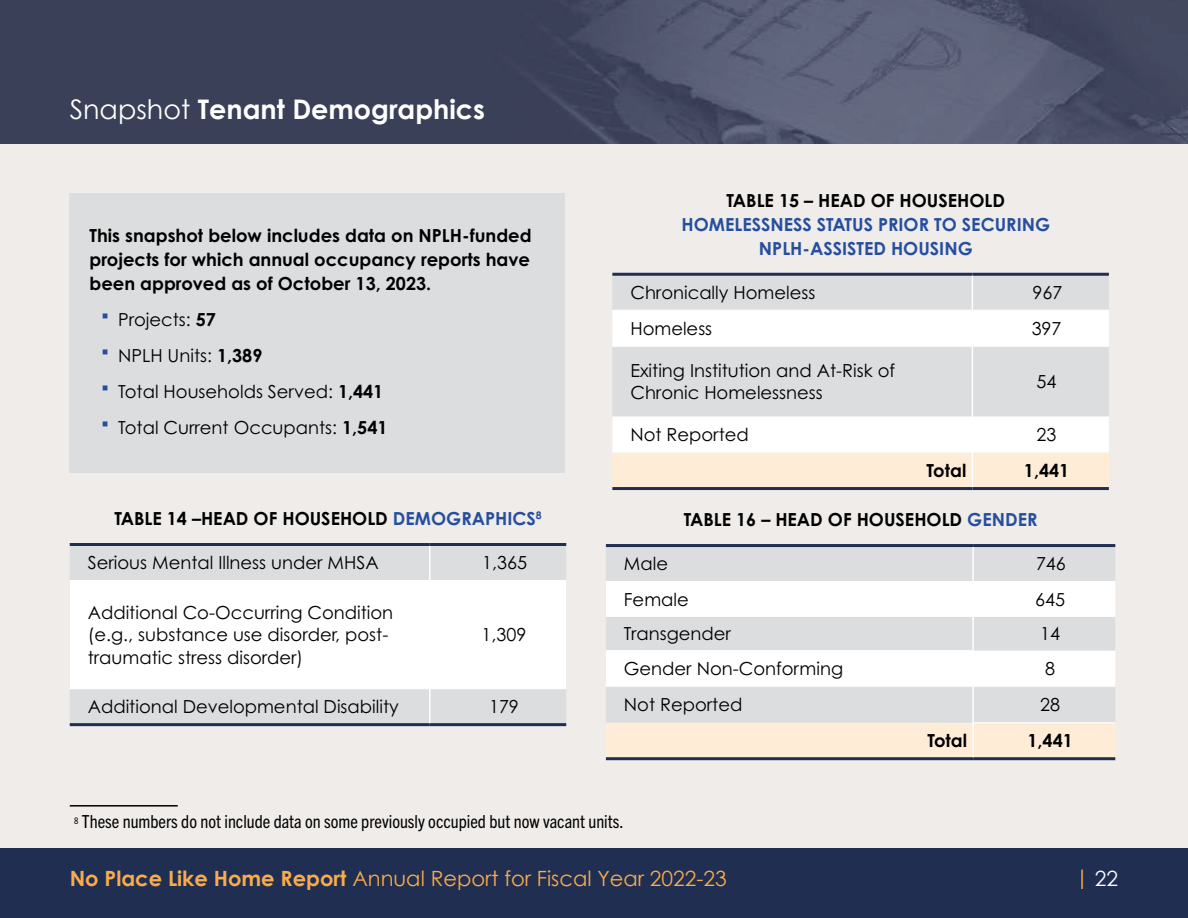
<style>
.page{position:relative;width:1188px;height:918px;background:#fff}
.page>*{position:absolute;margin:0;border:0;box-sizing:border-box;transform-origin:0 0}
.t1{font:700 27px "Century Gothic";color:#fff}
.t2{font:21px "Century Gothic";color:#f8ac4c}
.t3{font:21px "Century Gothic";color:#fff}
.TB-Left{font:18px/22.5px "Century Gothic Pro";color:#000}
.Endnote_2_Condensed{font:700 18px/24px "Century Gothic Pro";color:#000;text-align:justify}
.Endnote_2_Condensed-2{font:700 18px/24px "Century Gothic Pro";color:#264e9e;text-align:center}
.Endnote_2_Condensed-3{font:condensed 18px "Trade Gothic Next LT Pro";color:#000}
.TB-Center{font:18px "Century Gothic Pro";color:#000}
.TB-Right_Bold{font:700 18px "Century Gothic Pro";color:#000}
.TB-Center_Bold{font:700 18px "Century Gothic Pro";color:#000}
.s1{font-weight:400}
.s2{font-weight:700}
.s3{color:#264e9e}
.s4{color:#000}
.s5{color:#f8ac4c}
</style>
<div class="page">
<div style="left:0;top:0;width:1188px;height:848px;background:#efecea"></div>
<img style="left:0;top:0;width:1188px;height:144px">
<div style="left:0;top:848px;width:1188px;height:70px;background:#202e52"></div>
<div style="left:70px;top:546px;width:359px;height:177px;background:#dcddde"></div>
<div style="left:431px;top:546px;width:135px;height:177px;background:#dcddde"></div>
<div style="left:70px;top:580px;width:360px;height:109px;background:#fff"></div>
<div style="left:430px;top:580px;width:136px;height:109px;background:#fff"></div>
<hr style="left:70px;top:543px;width:360px;height:3px;background:#202e52">
<hr style="left:430px;top:543px;width:136px;height:3px;background:#202e52">
<hr style="left:70px;top:723px;width:360px;height:3px;background:#202e52">
<hr style="left:430px;top:723px;width:136px;height:3px;background:#202e52">
<hr style="left:429px;top:546px;width:1px;height:34px;background:#fff">
<hr style="left:429px;top:689px;width:1px;height:34px;background:#fff">
<hr style="left:70px;top:805px;width:108px;height:2px;background:#000">
<div style="left:612px;top:276px;width:359px;height:33px;background:#dcddde"></div>
<svg style="left:612px;top:311px;width:360px;height:142px;background:#edeeee"></svg>
<svg style="left:973px;top:276px;width:136px;height:177px;background:#eaeaeb"></svg>
<div style="left:612px;top:453px;width:360px;height:36px;background:#feecd6"></div>
<div style="left:972px;top:453px;width:137px;height:36px;background:#feecd6"></div>
<hr style="left:612px;top:310px;width:360px;height:1px;background:#fff">
<hr style="left:973px;top:310px;width:136px;height:1px;background:#fff">
<hr style="left:612px;top:346px;width:360px;height:1px;background:#fff">
<hr style="left:973px;top:346px;width:136px;height:1px;background:#fff">
<hr style="left:612px;top:273px;width:360px;height:3px;background:#202e52">
<hr style="left:972px;top:273px;width:137px;height:3px;background:#202e52">
<hr style="left:612px;top:487px;width:360px;height:3px;background:#202e52">
<hr style="left:972px;top:487px;width:137px;height:3px;background:#202e52">
<hr style="left:972px;top:276px;width:1px;height:34px;background:#fff">
<hr style="left:972px;top:310px;width:1px;height:36px;background:#fff">
<hr style="left:972px;top:346px;width:1px;height:71px;background:#fff">
<hr style="left:972px;top:417px;width:1px;height:36px;background:#fff">
<hr style="left:972px;top:453px;width:1px;height:34px;background:#fff">
<svg style="left:606px;top:547px;width:509px;height:176px;background:#eaeaeb"></svg>
<div style="left:606px;top:723px;width:367px;height:36px;background:#feecd6"></div>
<div style="left:973px;top:723px;width:142px;height:36px;background:#feecd6"></div>
<hr style="left:606px;top:581px;width:366px;height:1px;background:#fff">
<hr style="left:974px;top:581px;width:141px;height:1px;background:#fff">
<hr style="left:606px;top:757px;width:367px;height:3px;background:#202e52">
<hr style="left:973px;top:757px;width:142px;height:3px;background:#202e52">
<hr style="left:972px;top:723px;width:2px;height:34px;background:#fff">
<hr style="left:974px;top:722px;width:141px;height:1px;background:#fff">
<hr style="left:606px;top:650px;width:366px;height:1px;background:#fff">
<hr style="left:606px;top:544px;width:367px;height:3px;background:#202e52">
<hr style="left:973px;top:544px;width:142px;height:3px;background:#202e52">
<hr style="left:972px;top:547px;width:2px;height:35px;background:#fff">
<hr style="left:972px;top:582px;width:2px;height:35px;background:#fff">
<hr style="left:972px;top:617px;width:2px;height:34px;background:#fff">
<hr style="left:972px;top:651px;width:2px;height:36px;background:#fff">
<hr style="left:972px;top:687px;width:2px;height:36px;background:#fff">
<div style="left:70px;top:193px;width:495px;height:280px;background:#dcddde"></div>
<h3 class="t1" style="left:70px;top:89px;width:417px"><span class="s1">Snapshot</span> Tenant Demographics</h3>
<p class="Endnote_2_Condensed" style="left:90px;top:223px;width:444px">This snapshot below includes data on NPLH-funded projects for which annual occupancy reports have been approved as of October 13, 2023.</p>
<p class="TB-Left" style="left:102px;top:308px;width:116px"><sup>▪</sup> Projects: <span class="s2">57</span></p>
<p class="TB-Left" style="left:102px;top:344px;width:162px"><sup>▪</sup> NPLH Units: <span class="s2">1,389</span></p>
<p class="TB-Left" style="left:102px;top:380px;width:283px"><sup>▪</sup> Total Households Served: <span class="s2">1,441</span></p>
<p class="TB-Left" style="left:102px;top:416px;width:288px"><sup>▪</sup> Total Current Occupants: <span class="s2">1,541</span></p>
<p class="Endnote_2_Condensed" style="left:114px;top:506px;width:429px">TABLE 14 –HEAD OF HOUSEHOLD <span class="s3">DEMOGRAPHICS</span><sup>8</sup></p>
<p class="TB-Left" style="left:88px;top:551px;width:292px">Serious Mental Illness under MHSA</p>
<p class="TB-Center" style="left:482px;top:552px;width:46px">1,365</p>
<p class="TB-Left" style="left:88px;top:601px;width:307px">Additional Co-Occurring Condition (e.g., substance use disorder, post&shy;traumatic stress disorder)</p>
<p class="TB-Center" style="left:482px;top:624px;width:46px">1,309</p>
<p class="TB-Left" style="left:88px;top:695px;width:313px">Additional Developmental Disability</p>
<p class="TB-Center" style="left:489px;top:696px;width:31px">179</p>
<p class="Endnote_2_Condensed-2" style="left:682px;top:188px;width:370px"><span class="s4">TABLE 15 – HEAD OF HOUSEHOLD<br></span>HOMELESSNESS STATUS PRIOR TO SECURING<br>NPLH-ASSISTED HOUSING</p>
<p class="TB-Left" style="left:630px;top:281px;width:187px">Chronically Homeless</p>
<p class="TB-Center" style="left:1032px;top:281px;width:31px">967</p>
<p class="TB-Left" style="left:630px;top:317px;width:83px">Homeless</p>
<p class="TB-Center" style="left:1032px;top:317px;width:31px">397</p>
<p class="TB-Left" style="left:630px;top:359px;width:266px">Exiting Institution and At-Risk of<br>Chronic Homelessness</p>
<p class="TB-Center" style="left:1037px;top:371px;width:21px">54</p>
<p class="TB-Left" style="left:630px;top:423px;width:120px">Not Reported</p>
<p class="TB-Center" style="left:1037px;top:424px;width:21px">23</p>
<p class="TB-Right_Bold" style="left:927px;top:459px;width:41px">Total</p>
<p class="TB-Center_Bold" style="left:1024px;top:459px;width:47px">1,441</p>
<p class="Endnote_2_Condensed" style="left:684px;top:507px;width:355px">TABLE 16 – HEAD OF HOUSEHOLD <span class="s3">GENDER</span></p>
<p class="TB-Left" style="left:624px;top:552px;width:46px">Male</p>
<p class="TB-Center" style="left:1036px;top:553px;width:31px">746</p>
<p class="TB-Left" style="left:624px;top:588px;width:66px">Female</p>
<p class="TB-Center" style="left:1035px;top:588px;width:31px">645</p>
<p class="TB-Left" style="left:624px;top:623px;width:109px">Transgender</p>
<p class="TB-Center" style="left:1040px;top:623px;width:21px">14</p>
<p class="TB-Left" style="left:624px;top:657px;width:221px">Gender Non-Conforming</p>
<p class="TB-Center" style="left:1045px;top:658px;width:11px">8</p>
<p class="TB-Left" style="left:624px;top:693px;width:120px">Not Reported</p>
<p class="TB-Center" style="left:1040px;top:694px;width:21px">28</p>
<p class="TB-Right_Bold" style="left:927px;top:730px;width:41px">Total</p>
<p class="TB-Center_Bold" style="left:1028px;top:730px;width:47px">1,441</p>
<p class="Endnote_2_Condensed-3" style="left:74px;top:809px;width:551px"><sup>8</sup> These numbers do not include data on some previously occupied but now vacant units.</p>
<p class="t2" style="left:70px;top:864px;width:658px"><span class="s2">No Place Like Home Report</span> Annual Report for Fiscal Year 2022-23</p>
<p class="t3" style="left:1075px;top:864px;width:45px"><span class="s5">|</span> 22</p>
</div>
